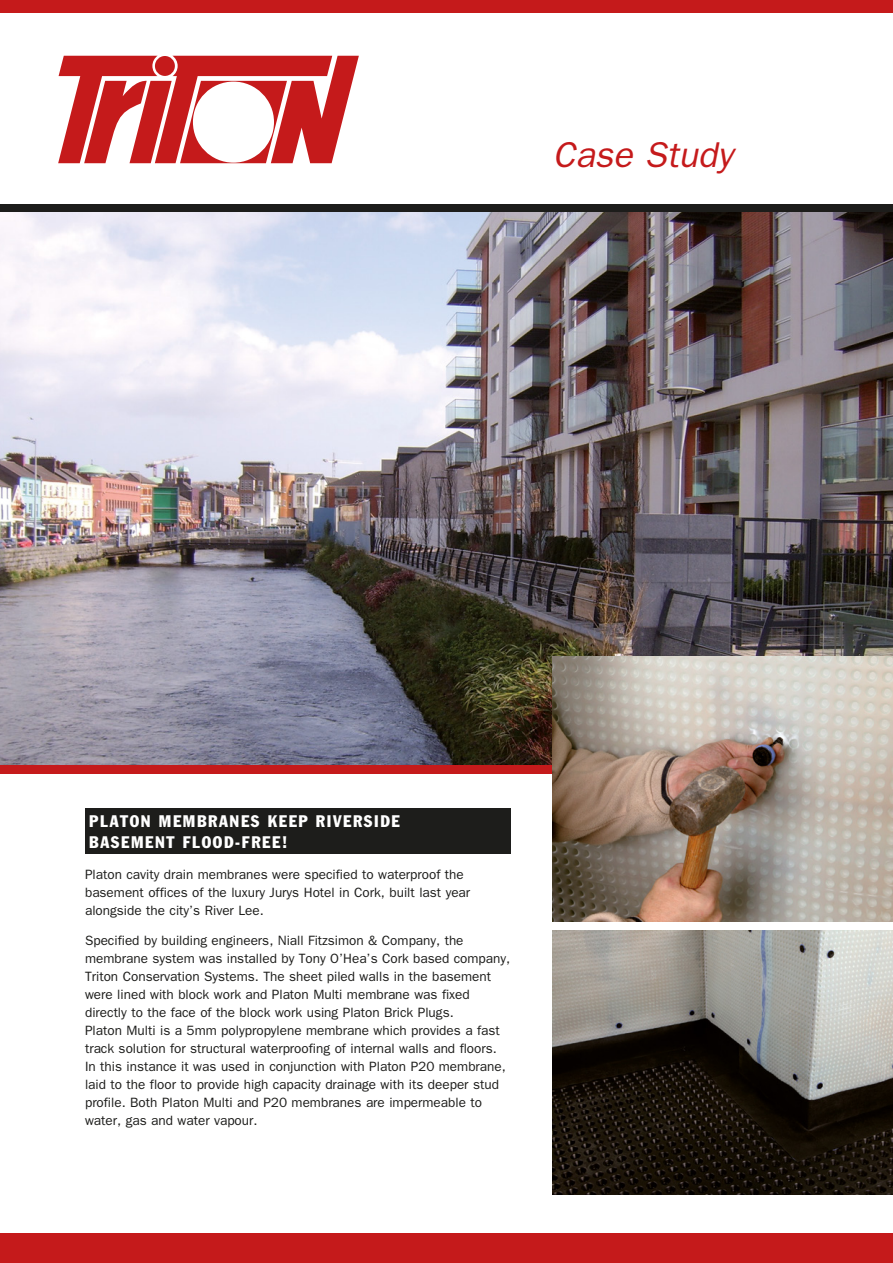
<style>
.page{position:relative;width:893px;height:1263px;background:#fff}
.page>*{position:absolute;margin:0;border:0;box-sizing:border-box;transform-origin:0 0}
.t1{font:italic 36px "Franklin Gothic";color:#c51a1b}
.Block_Headings{font:condensed 16.5px/21px "Franklin Gothic";letter-spacing:.1em;color:#fff}
.Body_Copy{font:13.5px/18px "Franklin Gothic";color:#1d1d1b}
</style>
<div class="page">
<div style="left:0;top:1233px;width:893px;height:30px;background:#c51a1b"></div>
<div style="left:0;top:0;width:893px;height:13px;background:#c51a1b"></div>
<svg style="left:58px;top:56px;width:301px;height:107px"></svg>
<div style="left:155px;top:56px;width:20px;height:20px;background:#c51a1b;border-radius:50%"></div>
<div style="left:0;top:204px;width:893px;height:9px;background:#1d1d1b"></div>
<div style="left:85px;top:808px;width:425px;height:46px;background:#1d1d1b"></div>
<img style="left:0;top:213px;width:893px;height:552px">
<div style="left:0;top:765px;width:893px;height:9px;background:#c51a1b"></div>
<img style="left:553px;top:657px;width:340px;height:264px">
<img style="left:553px;top:930px;width:340px;height:265px">
<p class="t1" style="left:553px;top:134px;width:181px">Case Study</p>
<p class="Block_Headings" style="left:89px;top:810px;width:312px">PLATON MEMBRANES KEEP RIVERSIDE<br>BASEMENT FLOOD-FREE!</p>
<p class="Body_Copy" style="left:85px;top:865px;width:387px">Platon cavity drain membranes were specified to waterproof the basement offices of the luxury Jurys Hotel in Cork, built last year alongside the city’s River Lee.</p>
<p class="Body_Copy" style="left:85px;top:931px;width:427px">Specified by building engineers, Niall Fitzsimon &amp; Company, the membrane system was installed by Tony O’Hea’s Cork based company, Triton Conservation Systems. The sheet piled walls in the basement were lined with block work and Platon Multi membrane was fixed directly to the face of the block work using Platon Brick Plugs.<br>Platon Multi is a 5mm polypropylene membrane which provides a fast track solution for structural waterproofing of internal walls and floors.<br>In this instance it was used in conjunction with Platon P20 membrane, laid to the floor to provide high capacity drainage with its deeper stud profile. Both Platon Multi and P20 membranes are impermeable to water, gas and water vapour.</p>
</div>
